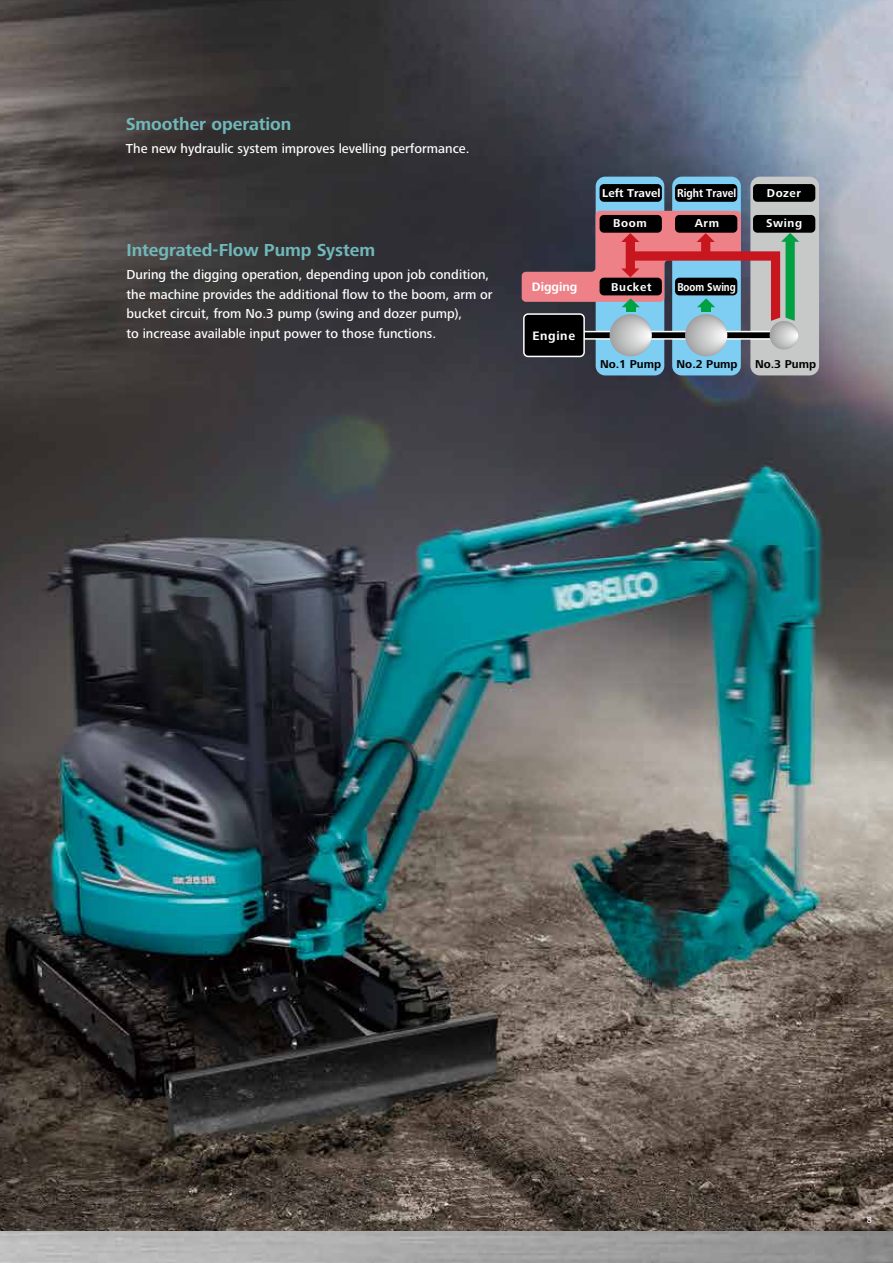
<style>
.page{position:relative;width:893px;height:1263px;background:#fff}
.page>*{position:absolute;margin:0;border:0;box-sizing:border-box;transform-origin:0 0}
.t1{font:700 18px "Frutiger Next Pro";letter-spacing:-.005em;color:#71b8bb}
.t2{font:500 13.5px/19.5px "Frutiger Next Pro";color:#fff}
.t3{font:700 12.6px "Frutiger Next Pro";color:#fff}
.t4{font:700 11.85px "Frutiger Next Pro";color:#fff}
.t5{font:700 11.85px "Frutiger Next Pro";color:#000}
.t6{font:700 11.85px "Frutiger Next Pro";color:#fff;scale:.9 1}
.t7{font:700 11.85px "Frutiger Next Pro";color:#fff;scale:.85 1}
.t8{font:500 9px "Frutiger Next Pro";color:#fff}
</style>
<div class="page">
<img style="left:0;top:0;width:893px;height:1231px">
<div style="left:596px;top:177px;width:68px;height:198px;background:#7ecef4;border-radius:10px"></div>
<div style="left:672px;top:177px;width:69px;height:198px;background:#7ecef4;border-radius:10px"></div>
<div style="left:750px;top:177px;width:69px;height:198px;background:#c7c8c8;border-radius:10px"></div>
<div style="left:600px;top:184px;width:62px;height:18px;background:#000;border-radius:4px"></div>
<div style="left:675px;top:184px;width:62px;height:18px;background:#000;border-radius:4px"></div>
<div style="left:753px;top:184px;width:62px;height:18px;background:#000;border-radius:4px"></div>
<div style="left:753px;top:215px;width:62px;height:18px;background:#000;border-radius:4px"></div>
<div style="left:523px;top:313px;width:62px;height:44px;border:2px solid #fff;border-radius:4px"></div>
<svg style="left:522px;top:211px;width:277px;height:145px"></svg>
<h1 class="t1" style="left:126px;top:114px;width:167px">Smoother operation</h1>
<p class="t2" style="left:126px;top:139px;width:345px">The new hydraulic system improves levelling performance.</p>
<h1 class="t1" style="left:127px;top:239px;width:250px">Integrated-Flow Pump System</h1>
<p class="t2" style="left:127px;top:265px;width:368px">During the digging operation, depending upon job condition, the machine provides the additional flow to the boom, arm or bucket circuit, from No.3 pump (swing and dozer pump),<br>to increase available input power to those functions.</p>
<p class="t3" style="left:532px;top:279px;width:47px">Digging</p>
<p class="t3" style="left:532px;top:328px;width:44px">Engine</p>
<p class="t4" style="left:602px;top:186px;width:60px">Left Travel</p>
<p class="t4" style="left:613px;top:216px;width:35px">Boom</p>
<p class="t6" style="left:677px;top:186px;width:67px">Right Travel</p>
<p class="t4" style="left:767px;top:186px;width:36px">Dozer</p>
<p class="t4" style="left:695px;top:216px;width:26px">Arm</p>
<p class="t4" style="left:766px;top:216px;width:37px">Swing</p>
<p class="t4" style="left:611px;top:280px;width:42px">Bucket</p>
<p class="t7" style="left:677px;top:280px;width:70px">Boom Swing</p>
<p class="t5" style="left:600px;top:357px;width:63px">No.1 Pump</p>
<p class="t5" style="left:677px;top:357px;width:63px">No.2 Pump</p>
<p class="t5" style="left:755px;top:357px;width:63px">No.3 Pump</p>
<p class="t8" style="left:867px;top:1214px;width:7px">8</p>
</div>
